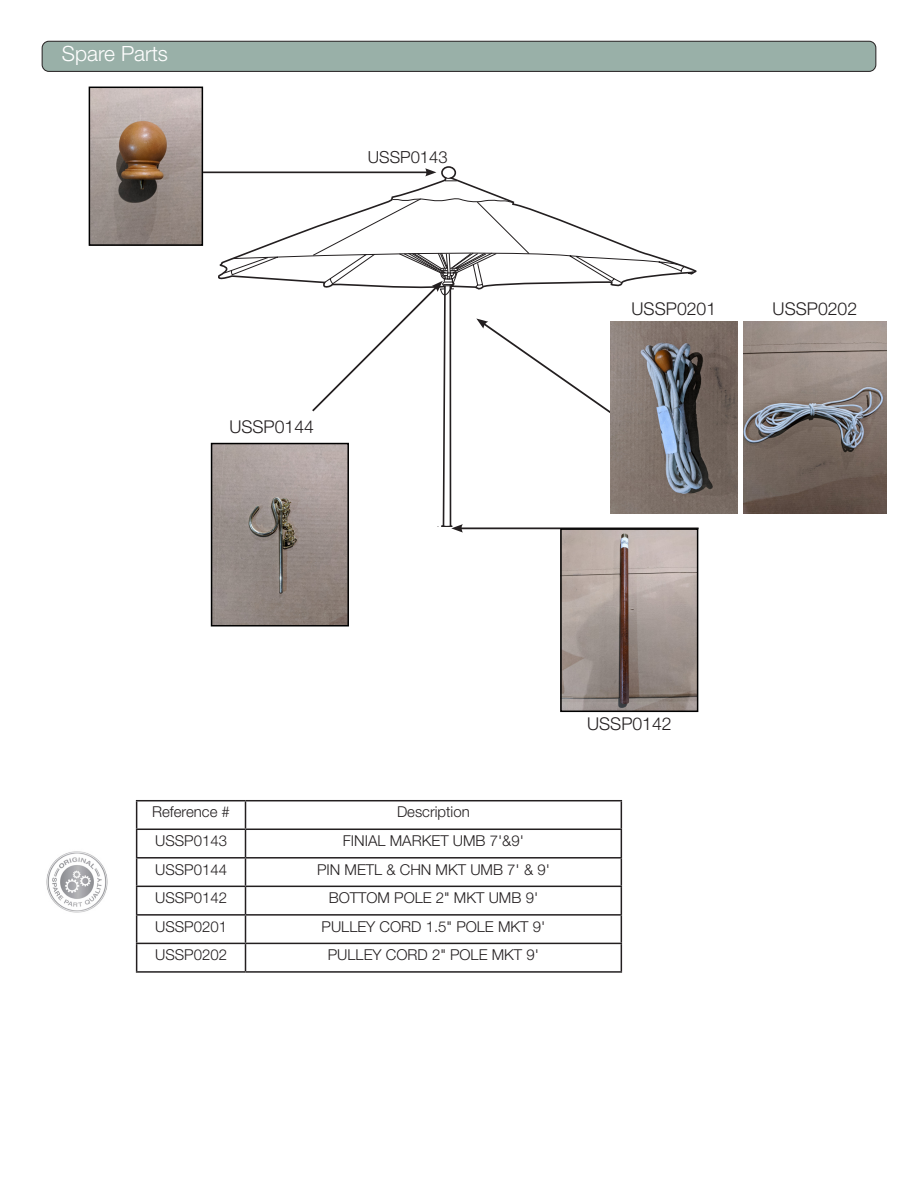
<style>
.page{position:relative;width:918px;height:1188px;background:#fff}
.page>*{position:absolute;margin:0;border:0;box-sizing:border-box;transform-origin:0 0}
.t1{font:300 21px "Helvetica Neue LT Std";color:#fff}
.t2{font:300 17.7px "Helvetica Neue LT Std";color:#231f20}
.t3{font:300 16.65px "Helvetica Neue LT Std";color:#231f20}
.t4{font:300 15px "Helvetica Neue LT Std";color:#231f20}
</style>
<div class="page">
<svg style="left:218px;top:166px;width:479px;height:358px"></svg>
<svg style="left:223px;top:180px;width:462px;height:108px"></svg>
<hr style="left:136px;top:800px;width:110px;height:1px;background:#231f20">
<hr style="left:246px;top:800px;width:376px;height:1px;background:#231f20">
<hr style="left:136px;top:829px;width:110px;height:1px;background:#231f20">
<hr style="left:246px;top:829px;width:376px;height:1px;background:#231f20">
<hr style="left:136px;top:857px;width:110px;height:2px;background:#231f20">
<hr style="left:246px;top:857px;width:376px;height:2px;background:#231f20">
<hr style="left:136px;top:886px;width:110px;height:1px;background:#231f20">
<hr style="left:246px;top:886px;width:376px;height:1px;background:#231f20">
<hr style="left:136px;top:914px;width:110px;height:2px;background:#231f20">
<hr style="left:246px;top:914px;width:376px;height:2px;background:#231f20">
<hr style="left:136px;top:943px;width:110px;height:1px;background:#231f20">
<svg style="left:136px;top:801px;width:1px;height:170px"></svg>
<hr style="left:246px;top:943px;width:376px;height:1px;background:#231f20">
<svg style="left:245px;top:801px;width:1px;height:170px"></svg>
<svg style="left:621px;top:801px;width:1px;height:170px"></svg>
<hr style="left:136px;top:971px;width:110px;height:2px;background:#231f20">
<hr style="left:246px;top:971px;width:376px;height:2px;background:#231f20">
<hr style="left:460px;top:527px;width:239px;height:2px;background:#231f20">
<svg style="left:441px;top:524px;width:22px;height:9px"></svg>
<div style="left:42px;top:41px;width:834px;height:30px;background:#99b0a8;border-radius:7px"></div>
<div style="left:42px;top:41px;width:834px;height:31px;border:1px solid #231f20;border-radius:7px"></div>
<hr style="left:203px;top:172px;width:225px;height:1px;background:#231f20">
<svg style="left:310px;top:168px;width:305px;height:248px"></svg>
<img style="left:92px;top:90px;width:108px;height:153px">
<div style="left:89px;top:87px;width:114px;height:159px;border:2px solid #000"></div>
<img style="left:214px;top:446px;width:132px;height:178px">
<div style="left:211px;top:443px;width:138px;height:184px;border:2px solid #000"></div>
<img style="left:563px;top:531px;width:132px;height:178px">
<div style="left:560px;top:528px;width:138px;height:184px;border:2px solid #000"></div>
<img style="left:610px;top:322px;width:128px;height:192px">
<img style="left:744px;top:322px;width:143px;height:192px">
<img style="left:46px;top:851px;width:62px;height:62px">
<p class="t1" style="left:62px;top:41px;width:108px">Spare Parts</p>
<p class="t3" style="left:368px;top:147px;width:81px">USSP0143</p>
<p class="t2" style="left:229px;top:416px;width:86px">USSP0144</p>
<p class="t2" style="left:632px;top:298px;width:86px">USSP0201</p>
<p class="t2" style="left:773px;top:298px;width:86px">USSP0202</p>
<p class="t4" style="left:152px;top:803px;width:79px">Reference #</p>
<p class="t4" style="left:397px;top:803px;width:74px">Description</p>
<p class="t4" style="left:155px;top:831px;width:73px">USSP0143</p>
<p class="t4" style="left:343px;top:831px;width:183px">FINIAL MARKET UMB 7'&amp;9'</p>
<p class="t4" style="left:155px;top:860px;width:73px">USSP0144</p>
<p class="t4" style="left:317px;top:860px;width:234px">PIN METL &amp; CHN MKT UMB 7' &amp; 9'</p>
<p class="t4" style="left:155px;top:889px;width:73px">USSP0142</p>
<p class="t4" style="left:329px;top:889px;width:211px">BOTTOM POLE 2" MKT UMB 9'</p>
<p class="t4" style="left:155px;top:917px;width:73px">USSP0201</p>
<p class="t4" style="left:322px;top:917px;width:225px">PULLEY CORD 1.5" POLE MKT 9'</p>
<p class="t4" style="left:155px;top:946px;width:73px">USSP0202</p>
<p class="t4" style="left:328px;top:946px;width:213px">PULLEY CORD 2" POLE MKT 9'</p>
<p class="t2" style="left:587px;top:713px;width:86px">USSP0142</p>
</div>
